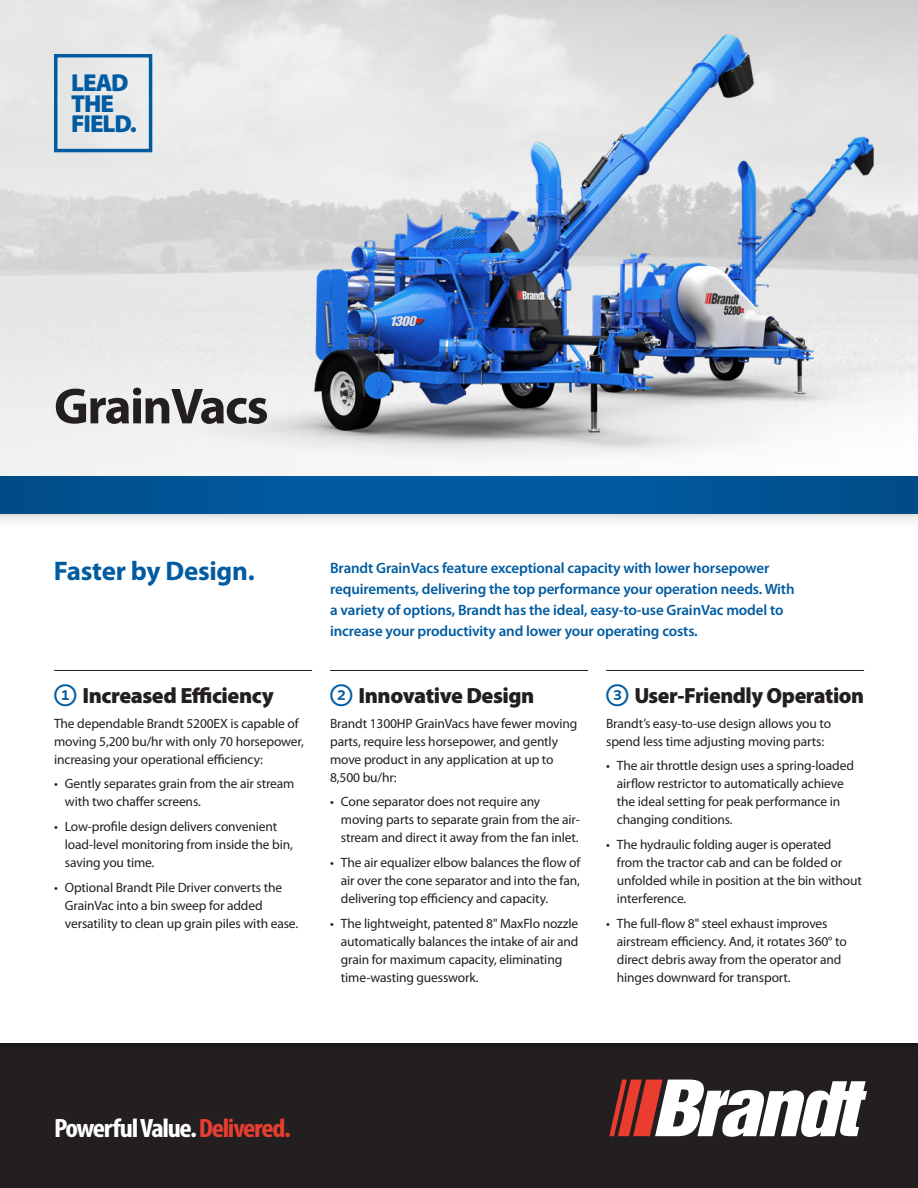
<style>
.page{position:relative;width:918px;height:1188px;background:#fff}
.page>*{position:absolute;margin:0;border:0;box-sizing:border-box;transform-origin:0 0}
.t1{font:700 51px "Myriad Pro";letter-spacing:-.03em;color:#231f20}
.t2{font:700 27px "Myriad Pro";letter-spacing:-.01em;color:#005ba1}
.t3{font:700 condensed 26.55px "Myriad Pro";letter-spacing:-.045em;color:#fff;scale:1.1 1}
.t4{font:900 24.6px/20.5px "Myriad Pro";letter-spacing:-.04em;color:#005ba1}
.t5{font:900 22.05px "Myriad Pro";letter-spacing:-.02em;color:#231f20}
.t6{font:600 15px/21px "Myriad Pro";letter-spacing:-.01em;color:#005ba1}
.t7{font:13.5px/18px "Myriad Pro";letter-spacing:-.01em;color:#231f20}
.s1{font-family:"Whitney Index White Round Bd";font-weight:400;font-size:22.5px;color:#005ba1}
.s2{color:#e63e30}
</style>
<div class="page">
<div style="left:0;top:1042px;width:918px;height:146px;background:#231f20"></div>
<svg style="left:609px;top:1080px;width:258px;height:57px"></svg>
<svg style="left:0;top:514px;width:918px;height:6px;fill:#eaeaea"></svg>
<div style="left:0;top:476px;width:918px;height:38px;background:#005ba1"></div>
<div style="left:606px;top:476px;width:312px;height:38px;background:#005393"></div>
<div style="left:0;top:476px;width:312px;height:38px;background:#004f8d"></div>
<hr style="left:54px;top:670px;width:258px;height:1px;background:#231f20">
<hr style="left:606px;top:670px;width:258px;height:1px;background:#231f20">
<hr style="left:330px;top:670px;width:258px;height:1px;background:#231f20">
<svg style="left:0;top:0;width:918px;height:476px;background:#e2e3e3"></svg>
<div style="left:54px;top:54px;width:98px;height:98px;border:3px solid #005ba1"></div>
<img style="left:147px;top:29px;width:771px;height:482px">
<h3 class="t4" style="left:71px;top:73px;width:67px">LEAD<br>THE<br>FIELD.</h3>
<h1 class="t1" style="left:54px;top:373px;width:216px">GrainVacs</h1>
<h2 class="t2" style="left:54px;top:554px;width:202px">Faster by Design.</h2>
<p class="t6" style="left:330px;top:557px;width:466px">Brandt GrainVacs feature exceptional capacity with lower horsepower requirements, delivering the top performance your operation needs. With a variety of options, Brandt has the ideal, easy-to-use GrainVac model to increase your productivity and lower your operating costs.</p>
<h3 class="t5" style="left:54px;top:683px;width:221px"><span class="s1">1</span> Increased Efficiency</h3>
<p class="t7" style="left:54px;top:714px;width:251px">The dependable Brandt 5200EX is capable of moving 5,200 bu/hr with only 70 horsepower, increasing your operational efficiency:</p>
<p class="t7" style="left:65px;top:775px;width:231px;text-indent:-11px">• Gently separates grain from the air stream with two chaffer screens.</p>
<p class="t7" style="left:65px;top:817px;width:229px;text-indent:-11px">• Low-profile design delivers convenient load-level monitoring from inside the bin, saving you time.</p>
<p class="t7" style="left:65px;top:878px;width:235px;text-indent:-11px">• Optional Brandt Pile Driver converts the<br>GrainVac into a bin sweep for added versatility to clean up grain piles with ease.</p>
<h3 class="t5" style="left:330px;top:683px;width:206px"><span class="s1">2</span> Innovative Design</h3>
<p class="t7" style="left:330px;top:714px;width:249px">Brandt 1300HP GrainVacs have fewer moving parts, require less horsepower, and gently move product in any application at up to 8,500 bu/hr:</p>
<p class="t7" style="left:341px;top:793px;width:241px;text-indent:-11px">• Cone separator does not require any moving parts to separate grain from the air&shy;stream and direct it away from the fan inlet.</p>
<p class="t7" style="left:341px;top:853px;width:241px;text-align:justify;text-indent:-11px">• The air equalizer elbow balances the flow of air over the cone separator and into the fan, delivering top efficiency and capacity.</p>
<p class="t7" style="left:341px;top:914px;width:239px;text-indent:-11px">• The lightweight, patented 8" MaxFlo nozzle automatically balances the intake of air and grain for maximum capacity, eliminating time-wasting guesswork.</p>
<h3 class="t5" style="left:606px;top:683px;width:260px"><span class="s1">3</span> User-Friendly Operation</h3>
<p class="t7" style="left:606px;top:714px;width:226px">Brandt’s easy-to-use design allows you to spend less time adjusting moving parts:</p>
<p class="t7" style="left:617px;top:757px;width:239px;text-indent:-11px">• The air throttle design uses a spring-loaded airflow restrictor to automatically achieve the ideal setting for peak performance in changing conditions.</p>
<p class="t7" style="left:617px;top:835px;width:247px;text-indent:-11px">• The hydraulic folding auger is operated<br>from the tractor cab and can be folded or unfolded while in position at the bin without interference.</p>
<p class="t7" style="left:617px;top:914px;width:231px;text-indent:-11px">• The full-flow 8" steel exhaust improves airstream efficiency. And, it rotates 360° to direct debris away from the operator and hinges downward for transport.</p>
<h3 class="t3" style="left:54px;top:1112px;width:217px">Powerful Value.<span class="s2">Delivered.</span></h3>
</div>
